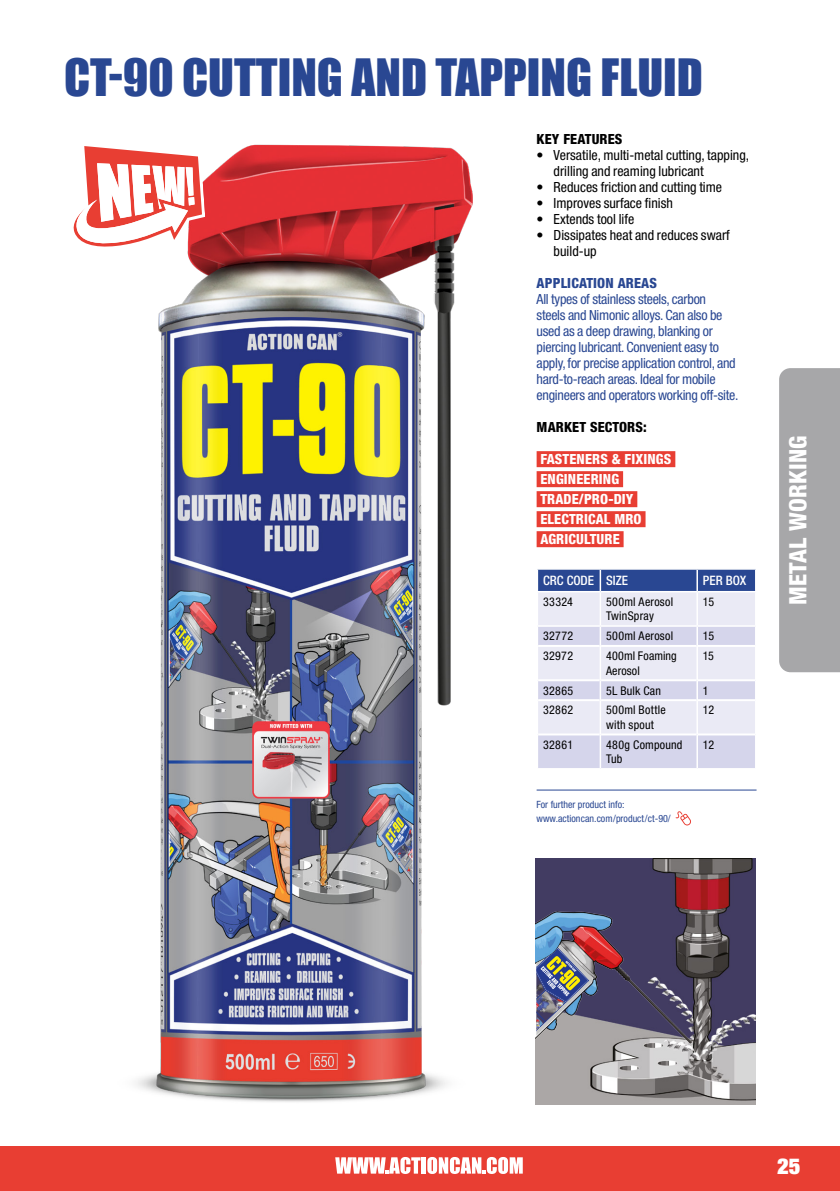
<style>
.page{position:relative;width:840px;height:1191px;background:#fff}
.page>*{position:absolute;margin:0;border:0;box-sizing:border-box;transform-origin:0 0}
.t1{font:47.2px "Impact";color:#294792}
.t2{font:800 condensed 24px "Helvetica Neue LT Std";letter-spacing:.01em;color:#fff}
.t3{font:900 condensed 22px "Helvetica Neue LT Std";color:#fff}
.t4{font:condensed 14px/16px "Helvetica Neue LT Std";letter-spacing:-.02em;color:#294792}
.t5{font:condensed 14px/16px "Helvetica Neue LT Std";color:#000}
.t6{font:800 condensed 14px/20px "Helvetica Neue LT Std";letter-spacing:.01em;color:#fff}
.t7{font:800 condensed 14px "Helvetica Neue LT Std";letter-spacing:.01em;color:#000}
.t8{font:800 condensed 14px "Helvetica Neue LT Std";letter-spacing:.01em;color:#294792}
.t9{font:500 condensed 13px "Helvetica Neue LT Std";color:#fff}
.t10{font:condensed 12px/14.4px "Helvetica Neue LT Std";letter-spacing:.025em;color:#000}
.t11{font:condensed 10px/14px "Helvetica Neue LT Std";color:#294792}
</style>
<div class="page">
<img style="left:535px;top:858px;width:220px;height:246px">
<img style="left:535px;top:911px;width:156px;height:152px">
<img style="left:536px;top:944px;width:57px;height:91px">
<div style="left:536px;top:451px;width:139px;height:16px;background:#e83e33"></div>
<div style="left:536px;top:471px;width:86px;height:16px;background:#e83e33"></div>
<div style="left:536px;top:491px;width:101px;height:16px;background:#e83e33"></div>
<div style="left:536px;top:511px;width:109px;height:16px;background:#e83e33"></div>
<div style="left:536px;top:531px;width:87px;height:16px;background:#e83e33"></div>
<hr style="left:536px;top:789px;width:220px;height:1px;background:#294792">
<svg style="left:537px;top:569px;width:219px;height:199px;background:#d0d3e8"></svg>
<hr style="left:754px;top:680px;width:2px;height:20px;background:#fff">
<hr style="left:696px;top:700px;width:1px;height:34px;background:#fff">
<hr style="left:754px;top:700px;width:2px;height:34px;background:#fff">
<hr style="left:696px;top:734px;width:1px;height:34px;background:#fff">
<hr style="left:754px;top:734px;width:2px;height:34px;background:#fff">
<svg style="left:675px;top:811px;width:15px;height:14px"></svg>
<img style="left:136px;top:144px;width:337px;height:958px">
<svg style="left:73px;top:144px;width:132px;height:106px"></svg>
<svg style="left:779px;top:368px;width:60px;height:304px;background:#a8a8aa"></svg>
<div style="left:0;top:1146px;width:839px;height:45px;background:#e83e33"></div>
<svg style="left:335px;top:1157px;width:85px;height:17px"></svg>
<hr style="left:421px;top:1157px;width:4px;height:16px;background:#fff">
<svg style="left:427px;top:1157px;width:95px;height:17px"></svg>
<h1 class="t1" style="left:64px;top:41px;width:640px">CT-90 CUTTING AND TAPPING FLUID</h1>
<p class="t7" style="left:536px;top:130px;width:87px">KEY FEATURES</p>
<p class="t5" style="left:553px;top:147px;width:197px;text-indent:-17px">• Versatile, multi-metal cutting, tapping, drilling and reaming lubricant</p>
<p class="t5" style="left:536px;top:179px;width:187px">• Reduces friction and cutting time</p>
<p class="t5" style="left:536px;top:195px;width:138px">• Improves surface finish</p>
<p class="t5" style="left:536px;top:211px;width:99px">• Extends tool life</p>
<p class="t5" style="left:553px;top:227px;width:177px;text-indent:-17px">• Dissipates heat and reduces swarf build-up</p>
<p class="t8" style="left:536px;top:274px;width:122px">APPLICATION AREAS</p>
<p class="t4" style="left:536px;top:291px;width:203px">All types of stainless steels, carbon steels and Nimonic alloys. Can also be used as a deep drawing, blanking or piercing lubricant. Convenient easy to apply, for precise application control, and hard-to-reach areas. Ideal for mobile engineers and operators working off-site.</p>
<p class="t7" style="left:536px;top:418px;width:112px">MARKET SECTORS:</p>
<p class="t6" style="left:540px;top:449px;width:132px">FASTENERS &amp; FIXINGS<br>ENGINEERING<br>TRADE/PRO-DIY<br>ELECTRICAL MRO<br>AGRICULTURE</p>
<p class="t9" style="left:542px;top:572px;width:86px">CRC CODE SIZE</p>
<p class="t9" style="left:702px;top:572px;width:45px">PER BOX</p>
<p class="t10" style="left:542px;top:594px;width:31px">33324</p>
<p class="t10" style="left:605px;top:594px;width:69px">500ml Aerosol<br>TwinSpray</p>
<p class="t10" style="left:702px;top:594px;width:13px">15</p>
<p class="t10" style="left:542px;top:629px;width:32px">32772</p>
<p class="t10" style="left:605px;top:629px;width:69px">500ml Aerosol</p>
<p class="t10" style="left:702px;top:629px;width:13px">15</p>
<p class="t10" style="left:542px;top:648px;width:32px">32972</p>
<p class="t10" style="left:605px;top:648px;width:72px">400ml Foaming<br>Aerosol</p>
<p class="t10" style="left:702px;top:648px;width:13px">15</p>
<p class="t10" style="left:542px;top:683px;width:32px">32865</p>
<p class="t10" style="left:605px;top:683px;width:57px">5L Bulk Can</p>
<p class="t10" style="left:702px;top:683px;width:7px">1</p>
<p class="t10" style="left:542px;top:703px;width:32px">32862</p>
<p class="t10" style="left:605px;top:703px;width:61px">500ml Bottle with spout</p>
<p class="t10" style="left:702px;top:703px;width:13px">12</p>
<p class="t10" style="left:542px;top:737px;width:32px">32861</p>
<p class="t10" style="left:605px;top:737px;width:78px">480g Compound<br>Tub</p>
<p class="t10" style="left:702px;top:737px;width:13px">12</p>
<p class="t11" style="left:536px;top:797px;width:135px">For further product info: www.actioncan.com/product/ct-90/</p>
<h2 class="t2" style="left:782px;top:605px;width:171px;rotate:-90deg">METAL WORKING</h2>
<h3 class="t3" style="left:776px;top:1152px;width:24px">25</h3>
</div>
